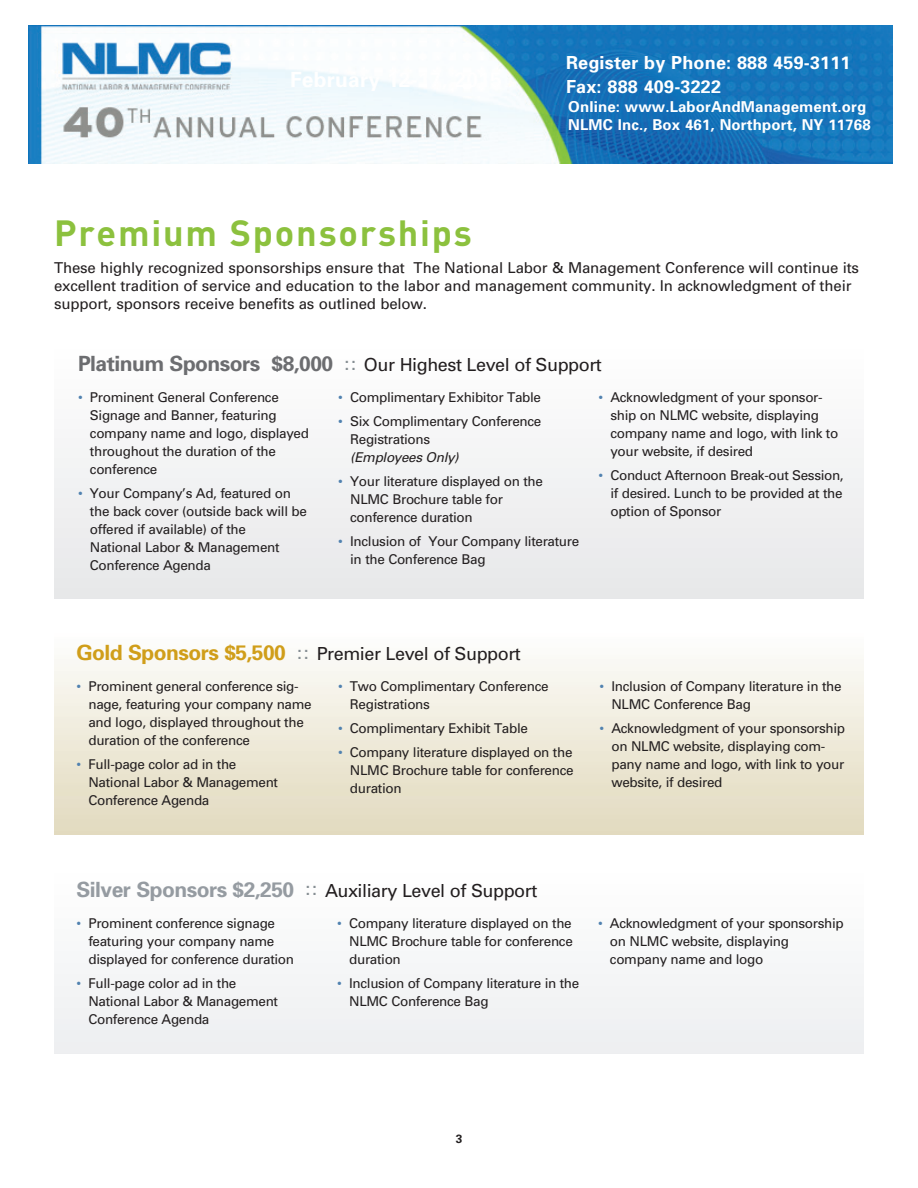
<style>
.page{position:relative;width:918px;height:1188px;background:#fff}
.page>*{position:absolute;margin:0;border:0;box-sizing:border-box;transform-origin:0 0}
.t1{font:700 36px "DIN";letter-spacing:.05em;color:#8cc13e}
.t2{font:18px "Univers";letter-spacing:-.025em;color:#231f20}
.t3{font:700 18px/24px "Univers";letter-spacing:.01em;color:#fff}
.t4{font:15px/18px "Univers";letter-spacing:-.01em;color:#231f20}
.t5{font:700 15px/18px "Univers";letter-spacing:.01em;color:#fff}
.t6{font:13.5px/18px "Univers";letter-spacing:-.025em;color:#231f20}
.t7{font:italic 13.5px "Univers";letter-spacing:-.025em;color:#231f20}
.t8{font:700 12px "Univers";color:#231f20}
.s1{font-weight:700;font-size:21px;color:#6c6d70}
.s2{color:#868e93}
.s3{color:#5182b0}
.s4{font-weight:700;font-size:21px;color:#d09e1a}
.s5{font-weight:700;font-size:21px;color:#959ba1}
</style>
<div class="page">
<img style="left:28px;top:26px;width:864px;height:138px">
<div style="left:54px;top:344px;width:810px;height:254px;background:#f2f3f4"></div>
<div style="left:54px;top:868px;width:810px;height:186px;background:#f6f7f8"></div>
<div style="left:54px;top:632px;width:810px;height:203px;background:linear-gradient(to bottom,#fefefd,#e1d9bd)"></div>
<h2 class="t3" style="left:566px;top:50px;width:286px">Register by Phone: 888 459-3111<br>Fax: 888 409-3222</h2>
<p class="t5" style="left:568px;top:98px;width:304px">Online: www.LaborAndManagement.org<br>NLMC Inc., Box 461, Northport, NY 11768</p>
<h1 class="t1" style="left:54px;top:209px;width:419px">Premium Sponsorships</h1>
<p class="t4" style="left:54px;top:258px;width:807px">These highly recognized sponsorships ensure that The National Labor &amp; Management Conference will continue its excellent tradition of service and education to the labor and management community. In acknowledgment of their support, sponsors receive benefits as outlined below.</p>
<h2 class="t2" style="left:78px;top:354px;width:525px"><span class="s1">Platinum Sponsors $8,000</span> <span class="s2">::</span> Our Highest Level of Support</h2>
<p class="t6" style="left:90px;top:388px;width:221px;text-indent:-12px"><span class="s3">•</span> Prominent General Conference<br>Signage and Banner, featuring company name and logo, displayed throughout the duration of the conference</p>
<p class="t6" style="left:90px;top:484px;width:218px;text-indent:-12px"><span class="s3">•</span> Your Company’s Ad, featured on the back cover (outside back will be offered if available) of the<br>National Labor &amp; Management<br>Conference Agenda</p>
<p class="t6" style="left:338px;top:388px;width:204px"><span class="s3">•</span> Complimentary Exhibitor Table</p>
<p class="t6" style="left:350px;top:412px;width:193px;text-indent:-12px"><span class="s3">•</span> Six Complimentary Conference<br>Registrations</p>
<p class="t7" style="left:350px;top:449px;width:110px">(Employees Only)</p>
<p class="t6" style="left:350px;top:472px;width:194px;text-indent:-12px"><span class="s3">•</span> Your literature displayed on the<br>NLMC Brochure table for conference duration</p>
<p class="t6" style="left:350px;top:532px;width:231px;text-indent:-12px"><span class="s3">•</span> Inclusion of Your Company literature in the Conference Bag</p>
<p class="t6" style="left:610px;top:388px;width:229px;text-indent:-12px"><span class="s3">•</span> Acknowledgment of your sponsor&shy;ship on NLMC website, displaying company name and logo, with link to your website, if desired</p>
<p class="t6" style="left:610px;top:466px;width:235px;text-align:justify;text-indent:-12px"><span class="s3">•</span> Conduct Afternoon Break-out Session, if desired. Lunch to be provided at the option of Sponsor</p>
<h2 class="t2" style="left:76px;top:643px;width:446px"><span class="s4">Gold Sponsors $5,500</span> <span class="s2">::</span> Premier Level of Support</h2>
<p class="t6" style="left:88px;top:677px;width:225px;text-indent:-12px"><span class="s3">•</span> Prominent general conference sig&shy;nage, featuring your company name and logo, displayed throughout the duration of the conference</p>
<p class="t6" style="left:88px;top:755px;width:191px;text-indent:-12px"><span class="s3">•</span> Full-page color ad in the<br>National Labor &amp; Management<br>Conference Agenda</p>
<p class="t6" style="left:350px;top:677px;width:200px;text-indent:-12px"><span class="s3">•</span> Two Complimentary Conference<br>Registrations</p>
<p class="t6" style="left:338px;top:719px;width:191px"><span class="s3">•</span> Complimentary Exhibit Table</p>
<p class="t6" style="left:350px;top:743px;width:225px;text-align:justify;text-indent:-12px"><span class="s3">•</span> Company literature displayed on the NLMC Brochure table for conference duration</p>
<p class="t6" style="left:611px;top:677px;width:232px;text-indent:-12px"><span class="s3">•</span> Inclusion of Company literature in the<br>NLMC Conference Bag</p>
<p class="t6" style="left:611px;top:719px;width:235px;text-indent:-12px"><span class="s3">•</span> Acknowledgment of your sponsorship on NLMC website, displaying com&shy;pany name and logo, with link to your website, if desired</p>
<h2 class="t2" style="left:76px;top:879px;width:462px"><span class="s5">Silver Sponsors $2,250</span> <span class="s2">::</span> Auxiliary Level of Support</h2>
<p class="t6" style="left:88px;top:914px;width:207px;text-indent:-12px"><span class="s3">•</span> Prominent conference signage featuring your company name displayed for conference duration</p>
<p class="t6" style="left:88px;top:974px;width:191px;text-indent:-12px"><span class="s3">•</span> Full-page color ad in the<br>National Labor &amp; Management<br>Conference Agenda</p>
<p class="t6" style="left:349px;top:914px;width:225px;text-align:justify;text-indent:-12px"><span class="s3">•</span> Company literature displayed on the NLMC Brochure table for conference duration</p>
<p class="t6" style="left:349px;top:974px;width:232px;text-indent:-12px"><span class="s3">•</span> Inclusion of Company literature in the<br>NLMC Conference Bag</p>
<p class="t6" style="left:610px;top:914px;width:235px;text-indent:-12px"><span class="s3">•</span> Acknowledgment of your sponsorship on NLMC website, displaying company name and logo</p>
<p class="t8" style="left:456px;top:1131px;width:8px">3</p>
</div>
